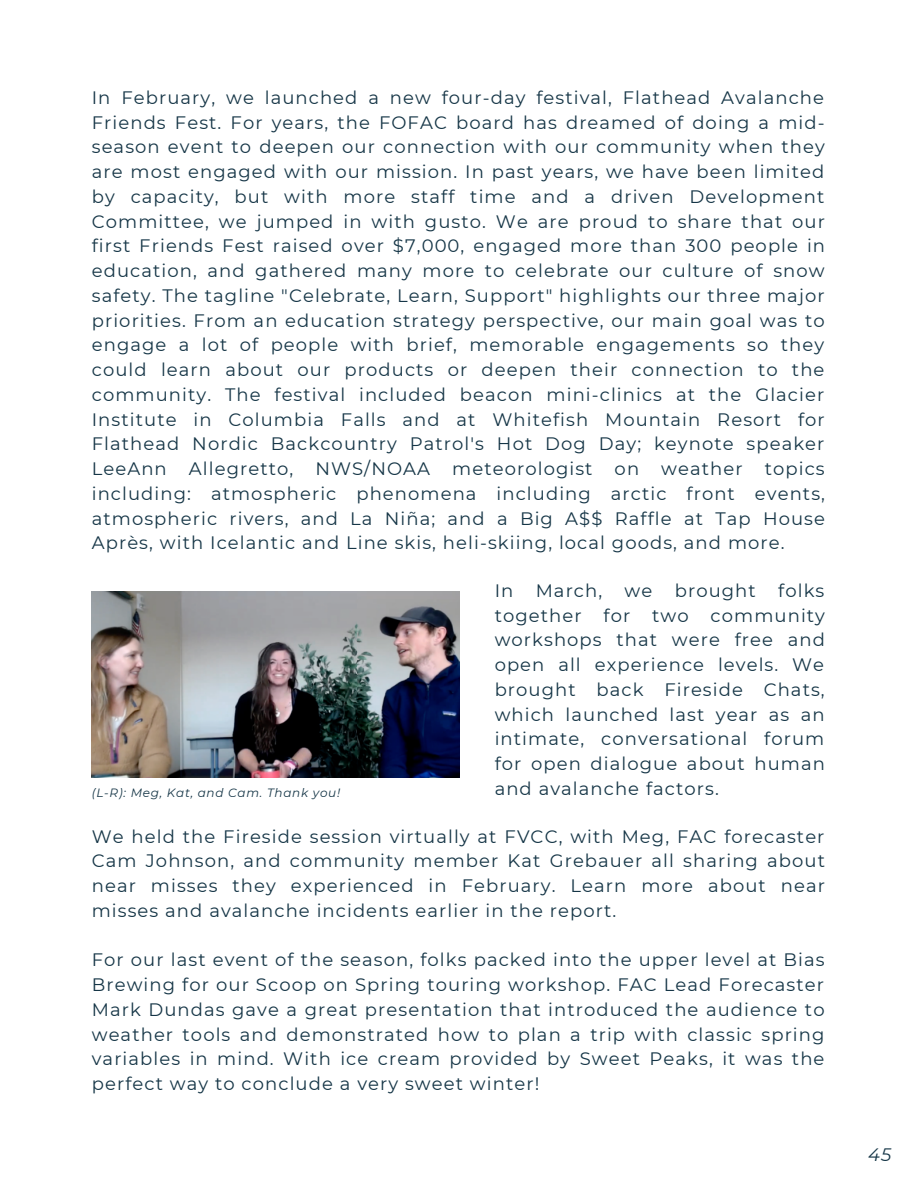
<style>
.page{position:relative;width:918px;height:1188px;background:#fff}
.page>*{position:absolute;margin:0;border:0;box-sizing:border-box;transform-origin:0 0}
.t1{font:18px/24.8px "Montserrat";letter-spacing:.06em;color:#163647;text-align:justify}
.t2{font:italic 18px "Montserrat";color:#163647}
.t3{font:italic 12px "Montserrat";letter-spacing:.06em;color:#163647}
</style>
<div class="page">
<img style="left:180px;top:591px;width:178px;height:187px">
<img style="left:358px;top:591px;width:101px;height:187px">
<img style="left:92px;top:591px;width:88px;height:187px">
<p class="t1" style="left:92px;top:85px;width:735px">In February, we launched a new four-day festival, Flathead Avalanche Friends Fest. For years, the FOFAC board has dreamed of doing a mid&shy;season event to deepen our connection with our community when they are most engaged with our mission. In past years, we have been limited by capacity, but with more staff time and a driven Development Committee, we jumped in with gusto. We are proud to share that our first Friends Fest raised over $7,000, engaged more than 300 people in education, and gathered many more to celebrate our culture of snow safety. The tagline "Celebrate, Learn, Support" highlights our three major priorities. From an education strategy perspective, our main goal was to engage a lot of people with brief, memorable engagements so they could learn about our products or deepen their connection to the community. The festival included beacon mini-clinics at the Glacier Institute in Columbia Falls and at Whitefish Mountain Resort for Flathead Nordic Backcountry Patrol's Hot Dog Day; keynote speaker LeeAnn Allegretto, NWS/NOAA meteorologist on weather topics including: atmospheric phenomena including arctic front events, atmospheric rivers, and La Niña; and a Big A$$ Raffle at Tap House Après, with Icelantic and Line skis, heli-skiing, local goods, and more.</p>
<p class="t3" style="left:92px;top:786px;width:250px">(L-R): Meg, Kat, and Cam. Thank you!</p>
<p class="t1" style="left:495px;top:578px;width:332px">In March, we brought folks together for two community workshops that were free and open all experience levels. We brought back Fireside Chats, which launched last year as an intimate, conversational forum for open dialogue about human and avalanche factors.</p>
<p class="t1" style="left:92px;top:824px;width:735px">We held the Fireside session virtually at FVCC, with Meg, FAC forecaster Cam Johnson, and community member Kat Grebauer all sharing about near misses they experienced in February. Learn more about near misses and avalanche incidents earlier in the report.</p>
<p class="t1" style="left:92px;top:948px;width:734px">For our last event of the season, folks packed into the upper level at Bias Brewing for our Scoop on Spring touring workshop. FAC Lead Forecaster Mark Dundas gave a great presentation that introduced the audience to weather tools and demonstrated how to plan a trip with classic spring variables in mind. With ice cream provided by Sweet Peaks, it was the perfect way to conclude a very sweet winter!</p>
<p class="t2" style="left:868px;top:1144px;width:25px">45</p>
</div>
